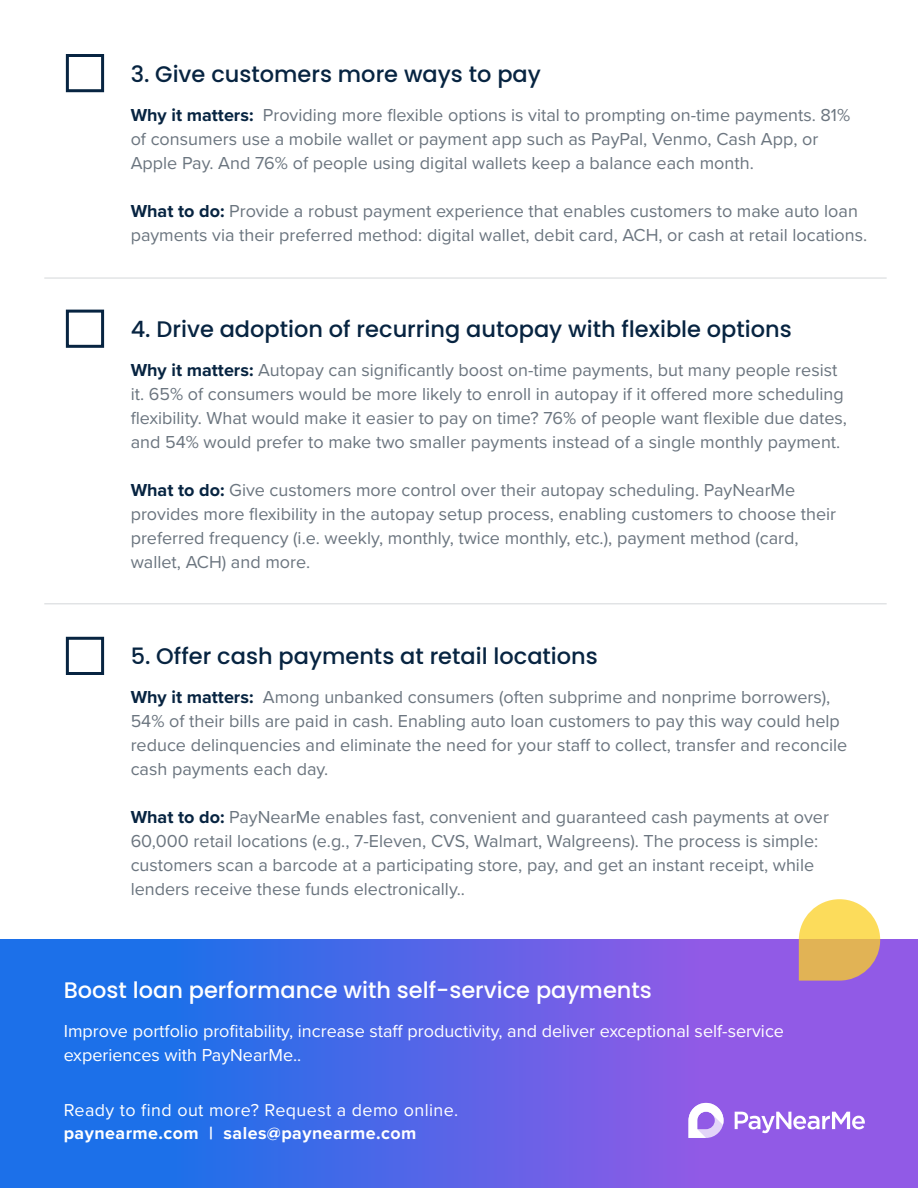
<style>
.page{position:relative;width:918px;height:1188px;background:#fff}
.page>*{position:absolute;margin:0;border:0;box-sizing:border-box;transform-origin:0 0}
.t1{font:500 22.5px "Poppins";color:#072441}
.t2{font:500 22.5px "Poppins";color:#fff}
.t3{font:18px/24px "Proxima Nova";color:#6b757f}
.t4{font:18px/24px "Proxima Nova";color:#fff}
.t5{font:17.85px "Proxima Nova";letter-spacing:.025em;color:#fff}
.t6{font:700 17.85px "Proxima Nova";letter-spacing:.025em;color:#fff}
.s1{font-weight:700;color:#072441}
</style>
<div class="page">
<svg style="left:0;top:940px;width:918px;height:248px;background:#5764e7"></svg>
<svg style="left:688px;top:1103px;width:36px;height:35px"></svg>
<svg style="left:735px;top:1112px;width:130px;height:21px"></svg>
<div style="left:66px;top:54px;width:38px;height:38px;border:3px solid #072441"></div>
<div style="left:66px;top:310px;width:38px;height:38px;border:3px solid #072441"></div>
<div style="left:66px;top:637px;width:38px;height:38px;border:3px solid #072441"></div>
<hr style="left:44px;top:277px;width:843px;height:2px;background:#6b757f">
<hr style="left:44px;top:603px;width:843px;height:1px;background:#6b757f">
<svg style="left:799px;top:899px;width:81px;height:82px;background:#e9c571"></svg>
<p class="t1" style="left:131px;top:61px;width:412px">3. Give customers more ways to pay</p>
<p class="t3" style="left:131px;top:102px;width:721px"><span class="s1">Why it matters:</span> Providing more flexible options is vital to prompting on-time payments. 81% of consumers use a mobile wallet or payment app such as PayPal, Venmo, Cash App, or<br>Apple Pay. And 76% of people using digital wallets keep a balance each month.</p>
<p class="t3" style="left:131px;top:198px;width:738px"><span class="s1">What to do:</span> Provide a robust payment experience that enables customers to make auto loan payments via their preferred method: digital wallet, debit card, ACH, or cash at retail locations.</p>
<p class="t1" style="left:131px;top:316px;width:663px">4. Drive adoption of recurring autopay with flexible options</p>
<p class="t3" style="left:131px;top:357px;width:718px"><span class="s1">Why it matters:</span> Autopay can significantly boost on-time payments, but many people resist it. 65% of consumers would be more likely to enroll in autopay if it offered more scheduling flexibility. What would make it easier to pay on time? 76% of people want flexible due dates, and 54% would prefer to make two smaller payments instead of a single monthly payment.</p>
<p class="t3" style="left:131px;top:477px;width:707px"><span class="s1">What to do:</span> Give customers more control over their autopay scheduling. PayNearMe provides more flexibility in the autopay setup process, enabling customers to choose their preferred frequency (i.e. weekly, monthly, twice monthly, etc.), payment method (card, wallet, ACH) and more.</p>
<p class="t1" style="left:131px;top:643px;width:469px">5. Offer cash payments at retail locations</p>
<p class="t3" style="left:131px;top:684px;width:718px"><span class="s1">Why it matters:</span> Among unbanked consumers (often subprime and nonprime borrowers), 54% of their bills are paid in cash. Enabling auto loan customers to pay this way could help reduce delinquencies and eliminate the need for your staff to collect, transfer and reconcile cash payments each day.</p>
<p class="t3" style="left:131px;top:804px;width:700px"><span class="s1">What to do:</span> PayNearMe enables fast, convenient and guaranteed cash payments at over 60,000 retail locations (e.g., 7-Eleven, CVS, Walmart, Walgreens). The process is simple: customers scan a barcode at a participating store, pay, and get an instant receipt, while lenders receive these funds electronically..</p>
<p class="t2" style="left:64px;top:977px;width:590px">Boost loan performance with self-service payments</p>
<p class="t4" style="left:64px;top:1018px;width:722px">Improve portfolio profitability, increase staff productivity, and deliver exceptional self-service experiences with PayNearMe..</p>
<p class="t5" style="left:64px;top:1096px;width:396px">Ready to find out more? Request a demo online.</p>
<p class="t6" style="left:64px;top:1120px;width:354px">paynearme.com | sales@paynearme.com</p>
</div>
